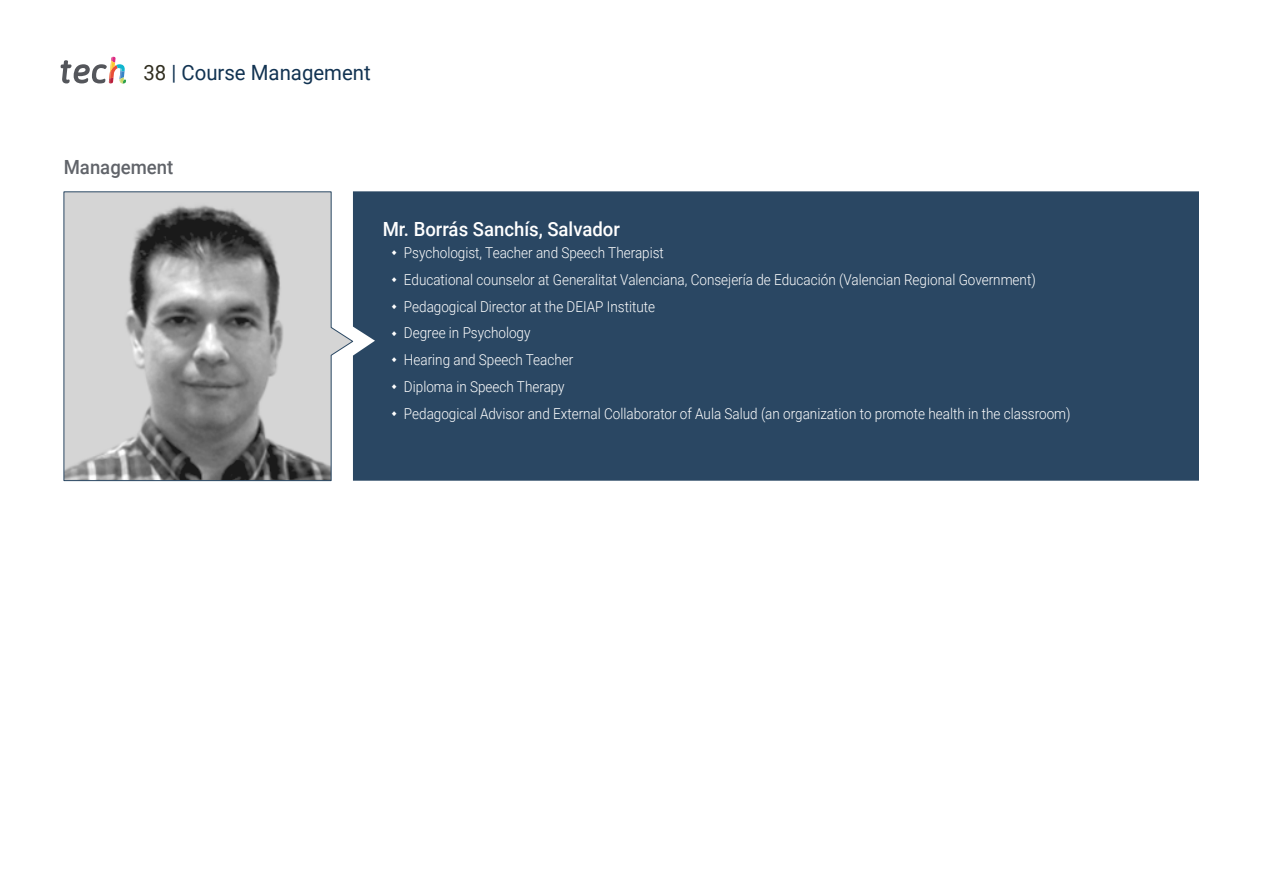
<style>
.page{position:relative;width:1263px;height:893px;background:#fff}
.page>*{position:absolute;margin:0;border:0;box-sizing:border-box;transform-origin:0 0}
.t1{font:21px "Roboto";color:#123352}
.t2{font:500 19.5px "Roboto";color:#fff;scale:.95 1}
.t3{font:500 19.5px "Roboto";color:#61646a;scale:.95 1}
.t4{font:300 15px/26.7px "Roboto";color:#fff;scale:.9 1}
.s1{color:#312e20}
</style>
<div class="page">
<svg style="left:61px;top:57px;width:65px;height:27px"></svg>
<div style="left:353px;top:191px;width:846px;height:290px;background:#2a4763"></div>
<svg style="left:64px;top:191px;width:289px;height:290px;background:#acacac"></svg>
<svg style="left:392px;top:250px;width:5px;height:5px"></svg>
<svg style="left:392px;top:277px;width:5px;height:5px"></svg>
<svg style="left:392px;top:304px;width:5px;height:5px"></svg>
<svg style="left:392px;top:331px;width:5px;height:5px"></svg>
<svg style="left:392px;top:357px;width:5px;height:5px"></svg>
<svg style="left:392px;top:384px;width:5px;height:5px"></svg>
<svg style="left:392px;top:411px;width:5px;height:5px"></svg>
<h1 class="t1" style="left:144px;top:57px;width:229px"><span class="s1">38</span> | Course Management</h1>
<h2 class="t3" style="left:64px;top:154px;width:117px">Management</h2>
<h2 class="t2" style="left:383px;top:215px;width:251px">Mr. Borrás Sanchís, Salvador</h2>
<p class="t4" style="left:404px;top:239px;width:742px">Psychologist, Teacher and Speech Therapist<br>Educational counselor at Generalitat Valenciana, Consejería de Educación (Valencian Regional Government)<br>Pedagogical Director at the DEIAP Institute<br>Degree in Psychology<br>Hearing and Speech Teacher<br>Diploma in Speech Therapy<br>Pedagogical Advisor and External Collaborator of Aula Salud (an organization to promote health in the classroom)</p>
</div>
